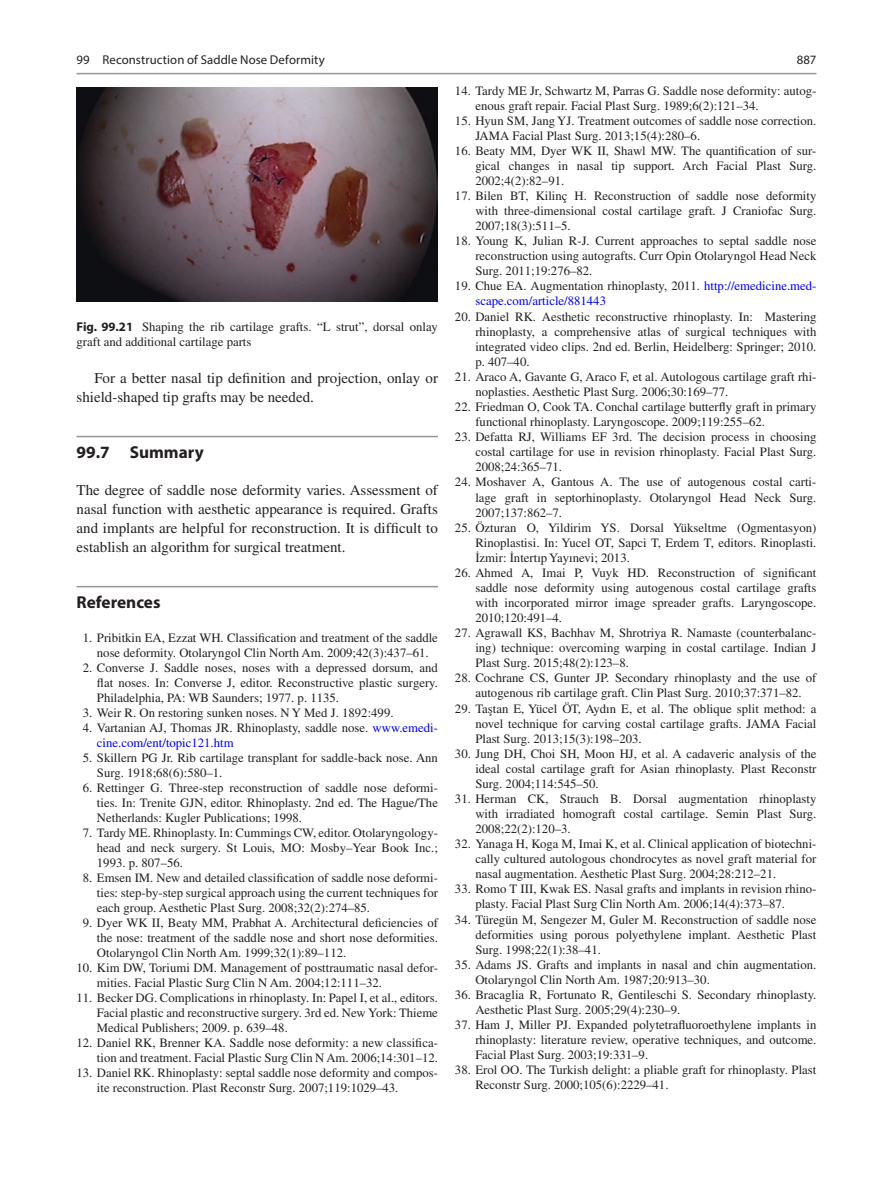
<style>
.page{position:relative;width:893px;height:1187px;background:#fff}
.page>*{position:absolute;margin:0;border:0;box-sizing:border-box;transform-origin:0 0}
.t1{font:700 17.25px "Qtplql Myriad Pro";color:#231f20}
.t2{font:15px/18.8px "Jfnttr Times LT Std";color:#231f20}
.t3{font:12.75px/15px "Jfnttr Times LT Std";color:#231f20;text-align:justify}
.t4{font:12.75px/15px "Jfnttr Times LT Std";color:#0000fa}
.t5{font:12.75px "Fthnmv Myriad Pro";letter-spacing:.01em;color:#231f20}
.t6{font:12.75px "Mptyqq Myriad Pro";color:#231f20}
.s1{font-family:"Qtplql Myriad Pro";font-weight:700}
.s2{color:#0000fa}
.s3{color:#231f20}
.s4{font-family:"Chgddk STIX General"}
</style>
<div class="page">
<hr style="left:77px;top:436px;width:361px;height:1px;background:#939598">
<hr style="left:77px;top:586px;width:361px;height:1px;background:#939598">
<img style="left:77px;top:88px;width:361px;height:214px">
<hr style="left:77px;top:73px;width:739px;height:1px;background:#939598">
<p class="t5" style="left:77px;top:52px;width:250px">99 Reconstruction of Saddle Nose Deformity</p>
<p class="t3" style="left:77px;top:319px;width:363px"><span class="s1">Fig. 99.21</span> Shaping the rib cartilage grafts. “L strut”, dorsal onlay graft and additional cartilage parts</p>
<p class="t2" style="left:77px;top:368px;width:363px;text-indent:18px">For a better nasal tip definition and projection, onlay or shield-shaped tip grafts may be needed.</p>
<h1 class="t1" style="left:77px;top:441px;width:129px">99.7 Summary</h1>
<p class="t2" style="left:77px;top:481px;width:363px;text-align:justify">The degree of saddle nose deformity varies. Assessment of nasal function with aesthetic appearance is required. Grafts and implants are helpful for reconstruction. It is difficult to establish an algorithm for surgical treatment.</p>
<h1 class="t1" style="left:77px;top:591px;width:85px">References</h1>
<p class="t3" style="left:83px;top:630px;width:357px;text-align:center">1. Pribitkin EA, Ezzat WH. Classification and treatment of the saddle nose deformity. Otolaryngol Clin North Am. 2009;42(3):437–61.</p>
<p class="t3" style="left:97px;top:660px;width:343px;text-indent:-14px">2. Converse J. Saddle noses, noses with a depressed dorsum, and flat noses. In: Converse J, editor. Reconstructive plastic surgery.<br>Philadelphia, PA: WB Saunders; 1977. p. 1135.</p>
<p class="t3" style="left:83px;top:705px;width:312px">3. Weir R. On restoring sunken noses. N Y Med J. 1892:499.</p>
<p class="t3" style="left:97px;top:720px;width:343px;text-indent:-14px">4. Vartanian AJ, Thomas JR. Rhinoplasty, saddle nose. <span class="s2">www.emedi&shy;cine.com/ent/topic121.htm</span></p>
<p class="t3" style="left:97px;top:750px;width:343px;text-indent:-14px">5. Skillern PG Jr. Rib cartilage transplant for saddle-back nose. Ann<br>Surg. 1918;68(6):580–1.</p>
<p class="t3" style="left:97px;top:780px;width:343px;text-indent:-14px">6. Rettinger G. Three-step reconstruction of saddle nose deformi&shy;ties. In: Trenite GJN, editor. Rhinoplasty. 2nd ed. The Hague/The Netherlands: Kugler Publications; 1998.</p>
<p class="t3" style="left:97px;top:825px;width:343px;text-indent:-14px">7. Tardy ME. Rhinoplasty. In: Cummings CW, editor. Otolaryngology&shy;head and neck surgery. St Louis, MO: Mosby–Year Book Inc.; 1993. p. 807–56.</p>
<p class="t3" style="left:97px;top:869px;width:343px;text-indent:-14px">8. Emsen IM. New and detailed classification of saddle nose deformi&shy;ties: step-by-step surgical approach using the current techniques for each group. Aesthetic Plast Surg. 2008;32(2):274–85.</p>
<p class="t3" style="left:97px;top:914px;width:343px;text-indent:-14px">9. Dyer WK II, Beaty MM, Prabhat A. Architectural deficiencies of the nose: treatment of the saddle nose and short nose deformities.<br>Otolaryngol Clin North Am. 1999;32(1):89–112.</p>
<p class="t3" style="left:97px;top:959px;width:343px;text-indent:-20px">10. Kim DW, Toriumi DM. Management of posttraumatic nasal defor&shy;mities. Facial Plastic Surg Clin N Am. 2004;12:111–32.</p>
<p class="t3" style="left:97px;top:989px;width:343px;text-indent:-20px">11. Becker DG. Complications in rhinoplasty. In: Papel I, et al., editors.<br>Facial plastic and reconstructive surgery. 3rd ed. New York: Thieme Medical Publishers; 2009. p. 639–48.</p>
<p class="t3" style="left:77px;top:1034px;width:363px;text-align:right">12. Daniel RK, Brenner KA. Saddle nose deformity: a new classifica&shy;tion and treatment. Facial Plastic Surg Clin N Am. 2006;14:301–12.</p>
<p class="t3" style="left:97px;top:1064px;width:343px;text-indent:-20px">13. Daniel RK. Rhinoplasty: septal saddle nose deformity and compos&shy;ite reconstruction. Plast Reconstr Surg. 2007;119:1029–43.</p>
<p class="t6" style="left:797px;top:52px;width:21px">887</p>
<p class="t3" style="left:475px;top:84px;width:343px;text-indent:-20px">14. Tardy ME Jr, Schwartz M, Parras G. Saddle nose deformity: autog&shy;enous graft repair. Facial Plast Surg. 1989;6(2):121–34.</p>
<p class="t3" style="left:475px;top:114px;width:343px;text-indent:-20px">15. Hyun SM, Jang YJ. Treatment outcomes of saddle nose correction.<br>JAMA Facial Plast Surg. 2013;15(4):280–6.</p>
<p class="t3" style="left:475px;top:143px;width:343px;text-indent:-20px">16. Beaty MM, Dyer WK II, Shawl MW. The quantification of sur&shy;gical changes in nasal tip support. Arch Facial Plast Surg.<br>2002;4(2):82–91.</p>
<p class="t3" style="left:475px;top:188px;width:343px;text-indent:-20px">17. Bilen BT, Kilinç H. Reconstruction of saddle nose deformity with three-dimensional costal cartilage graft. J Craniofac Surg.<br>2007;18(3):511–5.</p>
<p class="t3" style="left:475px;top:233px;width:343px;text-indent:-20px">18. Young K, Julian R-J. Current approaches to septal saddle nose reconstruction using autografts. Curr Opin Otolaryngol Head Neck Surg. 2011;19:276–82.</p>
<p class="t4" style="left:475px;top:278px;width:343px;text-indent:-20px"><span class="s3">19. Chue EA. Augmentation rhinoplasty, 2011.</span> http://emedicine.med&shy;scape.com/article/881443</p>
<p class="t3" style="left:475px;top:309px;width:343px;text-indent:-20px">20. Daniel RK. Aesthetic reconstructive rhinoplasty. In: Mastering rhinoplasty, a comprehensive atlas of surgical techniques with integrated video clips. 2nd ed. Berlin, Heidelberg: Springer; 2010. p. 407–40.</p>
<p class="t3" style="left:475px;top:369px;width:343px;text-indent:-20px">21. Araco A, Gavante G, Araco F, et al. Autologous cartilage graft rhi&shy;noplasties. Aesthetic Plast Surg. 2006;30:169–77.</p>
<p class="t3" style="left:475px;top:399px;width:342px;text-indent:-20px">22. Friedman O, Cook TA. Conchal cartilage butterfly graft in primary functional rhinoplasty. Laryngoscope. 2009;119:255–62.</p>
<p class="t3" style="left:475px;top:429px;width:343px;text-indent:-20px">23. Defatta RJ, Williams EF 3rd. The decision process in choosing costal cartilage for use in revision rhinoplasty. Facial Plast Surg.<br>2008;24:365–71.</p>
<p class="t3" style="left:475px;top:474px;width:343px;text-indent:-20px">24. Moshaver A, Gantous A. The use of autogenous costal carti&shy;lage graft in septorhinoplasty. Otolaryngol Head Neck Surg.<br>2007;137:862–7.</p>
<p class="t3" style="left:475px;top:520px;width:343px;text-indent:-20px">25. Özturan O, Yildirim YS. Dorsal Yükseltme (Ogmentasyon)<br>Rinoplastisi. In: Yucel OT, Sapci T, Erdem T, editors. Rinoplasti.<br><span class="s4">İ</span>zmir: <span class="s4">İ</span>ntert<span class="s4">ı</span>p Yay<span class="s4">ı</span>nevi; 2013.</p>
<p class="t3" style="left:475px;top:565px;width:343px;text-indent:-20px">26. Ahmed A, Imai P, Vuyk HD. Reconstruction of significant saddle nose deformity using autogenous costal cartilage grafts with incorporated mirror image spreader grafts. Laryngoscope.<br>2010;120:491–4.</p>
<p class="t3" style="left:475px;top:625px;width:343px;text-indent:-20px">27. Agrawall KS, Bachhav M, Shrotriya R. Namaste (counterbalanc&shy;ing) technique: overcoming warping in costal cartilage. Indian J Plast Surg. 2015;48(2):123–8.</p>
<p class="t3" style="left:455px;top:670px;width:363px;text-align:center">28. Cochrane CS, Gunter JP. Secondary rhinoplasty and the use of autogenous rib cartilage graft. Clin Plast Surg. 2010;37:371–82.</p>
<p class="t3" style="left:475px;top:700px;width:343px;text-indent:-20px">29. Ta<span class="s4">ş</span>tan E, Yücel ÖT, Ayd<span class="s4">ı</span>n E, et al. The oblique split method: a novel technique for carving costal cartilage grafts. JAMA Facial Plast Surg. 2013;15(3):198–203.</p>
<p class="t3" style="left:475px;top:745px;width:343px;text-indent:-20px">30. Jung DH, Choi SH, Moon HJ, et al. A cadaveric analysis of the ideal costal cartilage graft for Asian rhinoplasty. Plast Reconstr Surg. 2004;114:545–50.</p>
<p class="t3" style="left:475px;top:791px;width:343px;text-indent:-20px">31. Herman CK, Strauch B. Dorsal augmentation rhinoplasty with irradiated homograft costal cartilage. Semin Plast Surg.<br>2008;22(2):120–3.</p>
<p class="t3" style="left:475px;top:836px;width:343px;text-indent:-20px">32. Yanaga H, Koga M, Imai K, et al. Clinical application of biotechni&shy;cally cultured autologous chondrocytes as novel graft material for nasal augmentation. Aesthetic Plast Surg. 2004;28:212–21.</p>
<p class="t3" style="left:475px;top:881px;width:343px;text-indent:-20px">33. Romo T III, Kwak ES. Nasal grafts and implants in revision rhino&shy;plasty. Facial Plast Surg Clin North Am. 2006;14(4):373–87.</p>
<p class="t3" style="left:475px;top:911px;width:343px;text-indent:-20px">34. Türegün M, Sengezer M, Guler M. Reconstruction of saddle nose deformities using porous polyethylene implant. Aesthetic Plast Surg. 1998;22(1):38–41.</p>
<p class="t3" style="left:475px;top:956px;width:343px;text-indent:-20px">35. Adams JS. Grafts and implants in nasal and chin augmentation.<br>Otolaryngol Clin North Am. 1987;20:913–30.</p>
<p class="t3" style="left:475px;top:987px;width:343px;text-indent:-20px">36. Bracaglia R, Fortunato R, Gentileschi S. Secondary rhinoplasty.<br>Aesthetic Plast Surg. 2005;29(4):230–9.</p>
<p class="t3" style="left:475px;top:1017px;width:343px;text-indent:-20px">37. Ham J, Miller PJ. Expanded polytetrafluoroethylene implants in rhinoplasty: literature review, operative techniques, and outcome.<br>Facial Plast Surg. 2003;19:331–9.</p>
<p class="t3" style="left:475px;top:1062px;width:343px;text-indent:-20px">38. Erol OO. The Turkish delight: a pliable graft for rhinoplasty. Plast<br>Reconstr Surg. 2000;105(6):2229–41.</p>
</div>
